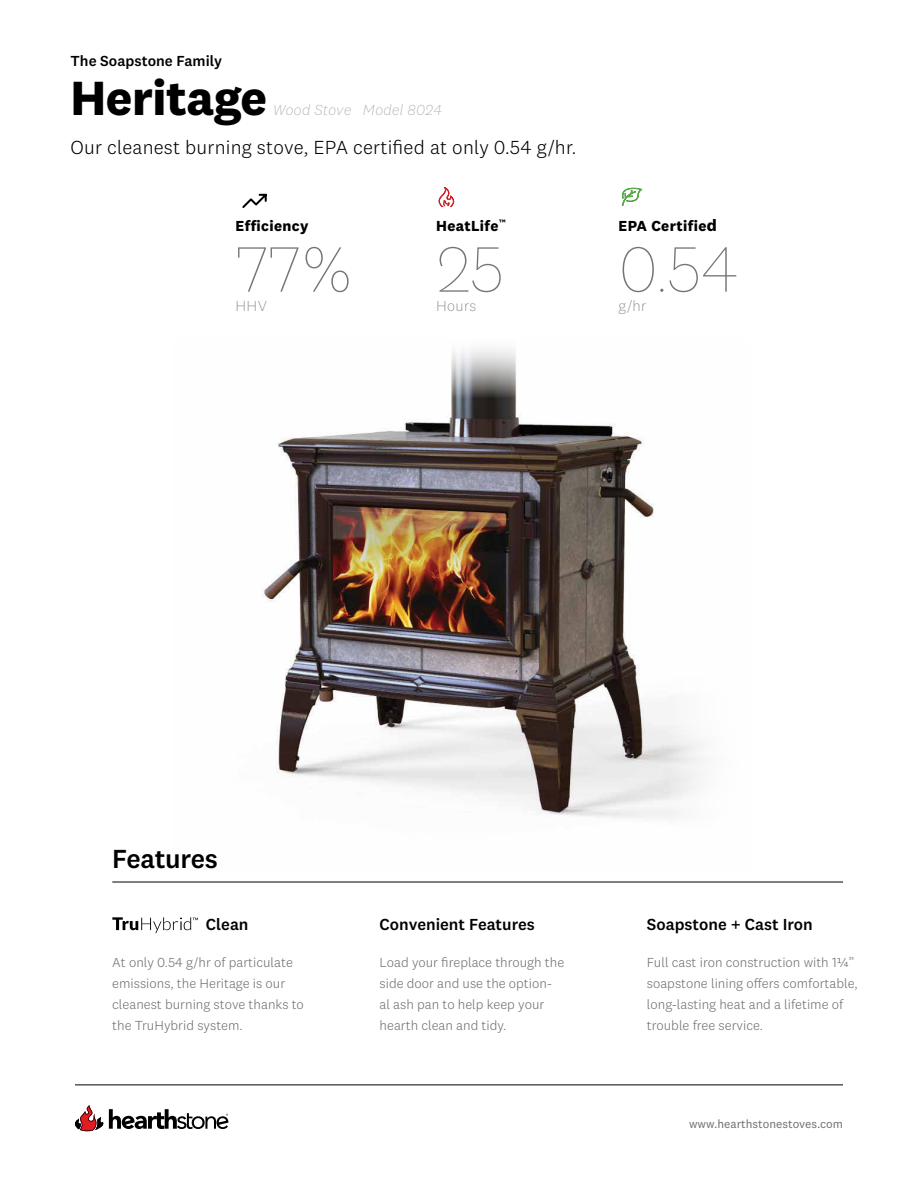
<style>
.page{position:relative;width:918px;height:1188px;background:#fff}
.page>*{position:absolute;margin:0;border:0;box-sizing:border-box;transform-origin:0 0}
.t1{font:100 66.3px "National 2";color:#737577}
.t2{font:700 49.8px "National 2";letter-spacing:-.01em;color:#000}
.t3{font:500 27.15px "National 2";letter-spacing:-.015em;color:#000}
.t4{font:300 19.65px "National 2";letter-spacing:.01em;color:#000}
.t5{font:500 16.65px "National 2";color:#000}
.t6{font:700 15.15px "National 2";letter-spacing:.025em;color:#000}
.t7{font:italic 200 15.15px "National 2";letter-spacing:.03em;color:#a5a7aa}
.t8{font:500 15.15px "National 2";color:#000}
.t9{font:200 15.15px "National 2";letter-spacing:.025em;color:#737577}
.t10{font:300 13.5px/21.1px "National 2";color:#6d6e71}
.t11{font:12px "National 2";color:#6d6e71}
.s1{font-size:16.65px}
</style>
<div class="page">
<hr style="left:75px;top:1084px;width:768px;height:1px;background:#000">
<svg style="left:75px;top:1105px;width:28px;height:26px"></svg>
<svg style="left:109px;top:1109px;width:119px;height:20px"></svg>
<svg style="left:112px;top:917px;width:86px;height:16px"></svg>
<svg style="left:438px;top:187px;width:17px;height:21px"></svg>
<svg style="left:622px;top:187px;width:21px;height:19px"></svg>
<svg style="left:242px;top:193px;width:25px;height:15px"></svg>
<img style="left:261px;top:349px;width:442px;height:469px">
<hr style="left:112px;top:882px;width:731px;height:1px;background:#000">
<p class="t8" style="left:71px;top:52px;width:153px">The Soapstone Family</p>
<h2 class="t2" style="left:71px;top:67px;width:198px">Heritage</h2>
<p class="t7" style="left:273px;top:101px;width:170px">Wood Stove Model 8024</p>
<h3 class="t4" style="left:71px;top:136px;width:507px">Our cleanest burning stove, EPA certified at only 0.54 g/hr.</h3>
<p class="t6" style="left:236px;top:217px;width:74px">Efficiency</p>
<p class="t6" style="left:436px;top:217px;width:72px">HeatLife<sup>™</sup></p>
<p class="t6" style="left:619px;top:217px;width:100px">EPA Certifie<span class="s1">d</span></p>
<h1 class="t1" style="left:236px;top:233px;width:119px">77%</h1>
<h1 class="t1" style="left:436px;top:233px;width:69px">25</h1>
<h1 class="t1" style="left:619px;top:233px;width:121px">0.54</h1>
<p class="t9" style="left:236px;top:298px;width:33px">HHV</p>
<p class="t9" style="left:436px;top:298px;width:42px">Hours</p>
<p class="t9" style="left:619px;top:298px;width:29px">g/hr</p>
<h3 class="t3" style="left:112px;top:842px;width:107px">Features</h3>
<p class="t5" style="left:206px;top:914px;width:44px">Clean</p>
<p class="t5" style="left:380px;top:914px;width:157px">Convenient Features</p>
<p class="t5" style="left:647px;top:914px;width:167px">Soapstone + Cast Iron</p>
<p class="t10" style="left:112px;top:951px;width:193px">At only 0.54 g/hr of particulate emissions, the Heritage is our cleanest burning stove thanks to the TruHybrid system.</p>
<p class="t10" style="left:380px;top:951px;width:186px">Load your fireplace through the side door and use the option&shy;al ash pan to help keep your hearth clean and tidy.</p>
<p class="t10" style="left:647px;top:951px;width:212px">Full cast iron construction with 1¼” soapstone lining offers comfortable, long-lasting heat and a lifetime of trouble free service.</p>
<p class="t11" style="left:689px;top:1117px;width:155px">www.hearthstonestoves.com</p>
</div>
